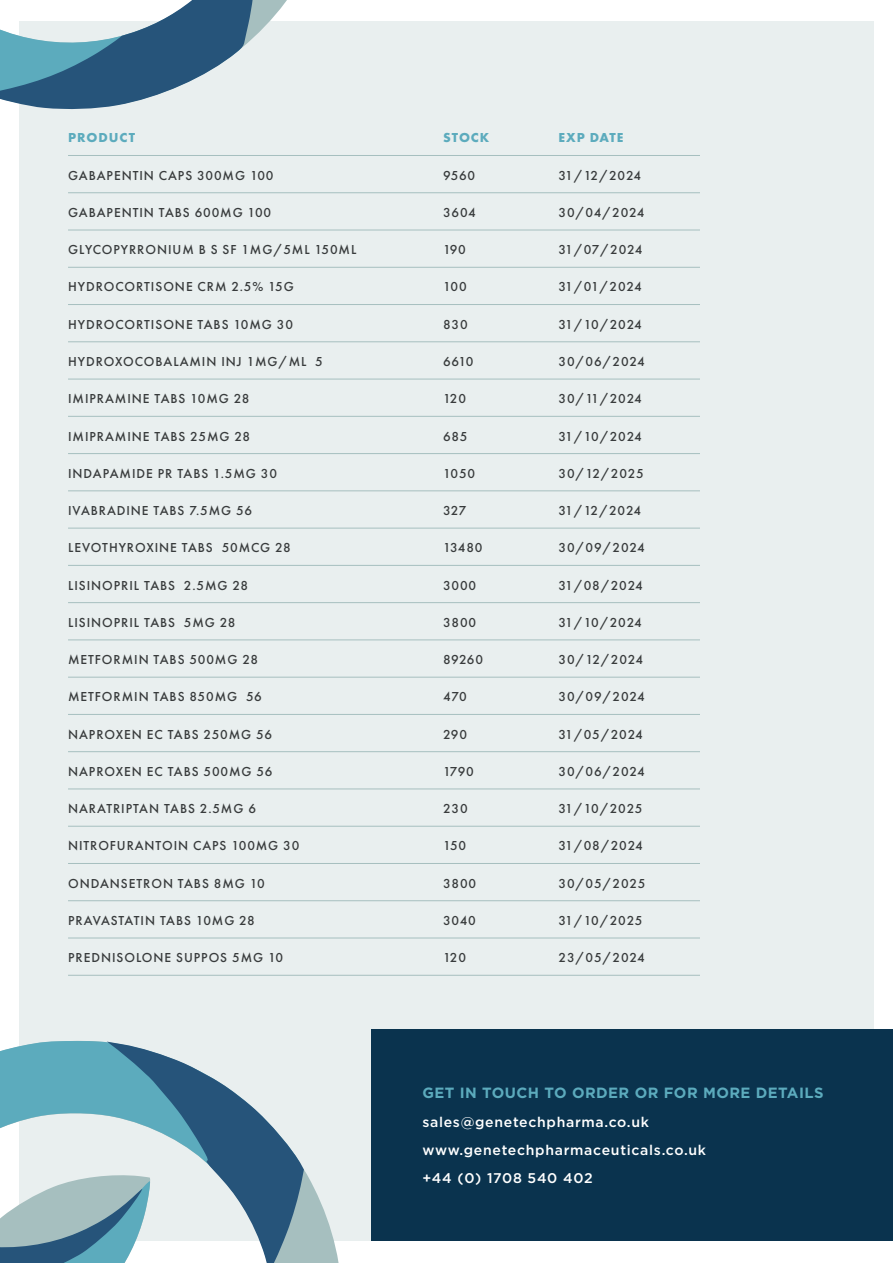
<style>
.page{position:relative;width:893px;height:1263px;background:#fff}
.page>*{position:absolute;margin:0;border:0;box-sizing:border-box;transform-origin:0 0}
.t1{font:700 14.85px "Gotham";letter-spacing:.03em;color:#5cabbd}
.t2{font:500 14.1px "Gotham";letter-spacing:.05em;color:#fff}
.t3{font:500 13.5px "Futura PT";letter-spacing:.065em;color:#383b3c}
.t4{font:700 13.5px "Futura PT";letter-spacing:.07em;color:#5cabbd}
</style>
<div class="page">
<div style="left:19px;top:22px;width:855px;height:1219px;background:#e9efef"></div>
<hr style="left:68px;top:155px;width:757px;height:1px;background:#a6bfbf">
<hr style="left:68px;top:192px;width:757px;height:1px;background:#a6bfbf">
<hr style="left:68px;top:230px;width:757px;height:1px;background:#a6bfbf">
<hr style="left:68px;top:267px;width:757px;height:1px;background:#a6bfbf">
<hr style="left:68px;top:304px;width:757px;height:1px;background:#a6bfbf">
<hr style="left:68px;top:341px;width:757px;height:1px;background:#a6bfbf">
<hr style="left:68px;top:379px;width:757px;height:1px;background:#a6bfbf">
<hr style="left:68px;top:416px;width:757px;height:1px;background:#a6bfbf">
<hr style="left:68px;top:453px;width:757px;height:1px;background:#a6bfbf">
<hr style="left:68px;top:490px;width:757px;height:1px;background:#a6bfbf">
<hr style="left:68px;top:528px;width:757px;height:1px;background:#a6bfbf">
<hr style="left:68px;top:565px;width:757px;height:1px;background:#a6bfbf">
<hr style="left:68px;top:602px;width:757px;height:1px;background:#a6bfbf">
<hr style="left:68px;top:640px;width:757px;height:1px;background:#a6bfbf">
<hr style="left:68px;top:677px;width:757px;height:1px;background:#a6bfbf">
<hr style="left:68px;top:714px;width:757px;height:1px;background:#a6bfbf">
<hr style="left:68px;top:751px;width:757px;height:1px;background:#a6bfbf">
<hr style="left:68px;top:789px;width:757px;height:1px;background:#a6bfbf">
<hr style="left:68px;top:826px;width:757px;height:1px;background:#a6bfbf">
<hr style="left:68px;top:863px;width:757px;height:1px;background:#a6bfbf">
<hr style="left:68px;top:900px;width:757px;height:1px;background:#a6bfbf">
<hr style="left:68px;top:938px;width:757px;height:1px;background:#a6bfbf">
<hr style="left:68px;top:975px;width:757px;height:1px;background:#a6bfbf">
<div style="left:371px;top:1030px;width:522px;height:211px;background:#0a334e"></div>
<svg style="left:304px;top:1170px;width:35px;height:93px;fill:#a6bfbf"></svg>
<svg style="left:0;top:1041px;width:304px;height:222px"></svg>
<svg style="left:0;top:0;width:344px;height:110px"></svg>
<div style="left:701px;top:86px;width:162px;height:907px;background:#e9efef"></div>
<p class="t4" style="left:68px;top:129px;width:69px">PRODUCT</p>
<p class="t4" style="left:443px;top:129px;width:48px">STOCK</p>
<p class="t4" style="left:559px;top:129px;width:66px">EXP DATE</p>
<p class="t3" style="left:68px;top:167px;width:207px">GABAPENTIN CAPS 300MG 100</p>
<p class="t3" style="left:443px;top:167px;width:34px">9560</p>
<p class="t3" style="left:559px;top:167px;width:84px">31/12/2024</p>
<p class="t3" style="left:68px;top:204px;width:205px">GABAPENTIN TABS 600MG 100</p>
<p class="t3" style="left:443px;top:204px;width:34px">3604</p>
<p class="t3" style="left:559px;top:204px;width:87px">30/04/2024</p>
<p class="t3" style="left:68px;top:242px;width:290px">GLYCOPYRRONIUM B S SF 1MG/5ML 150ML</p>
<p class="t3" style="left:443px;top:242px;width:24px">190</p>
<p class="t3" style="left:559px;top:242px;width:85px">31/07/2024</p>
<p class="t3" style="left:68px;top:279px;width:227px">HYDROCORTISONE CRM 2.5% 15G</p>
<p class="t3" style="left:443px;top:279px;width:25px">100</p>
<p class="t3" style="left:559px;top:279px;width:85px">31/01/2024</p>
<p class="t3" style="left:68px;top:316px;width:226px">HYDROCORTISONE TABS 10MG 30</p>
<p class="t3" style="left:443px;top:316px;width:26px">830</p>
<p class="t3" style="left:559px;top:316px;width:85px">31/10/2024</p>
<p class="t3" style="left:68px;top:353px;width:256px">HYDROXOCOBALAMIN INJ 1MG/ML 5</p>
<p class="t3" style="left:443px;top:353px;width:32px">6610</p>
<p class="t3" style="left:559px;top:353px;width:88px">30/06/2024</p>
<p class="t3" style="left:68px;top:391px;width:183px">IMIPRAMINE TABS 10MG 28</p>
<p class="t3" style="left:443px;top:391px;width:24px">120</p>
<p class="t3" style="left:559px;top:391px;width:85px">30/11/2024</p>
<p class="t3" style="left:68px;top:428px;width:183px">IMIPRAMINE TABS 25MG 28</p>
<p class="t3" style="left:443px;top:428px;width:26px">685</p>
<p class="t3" style="left:559px;top:428px;width:85px">31/10/2024</p>
<p class="t3" style="left:68px;top:465px;width:210px">INDAPAMIDE PR TABS 1.5MG 30</p>
<p class="t3" style="left:443px;top:465px;width:34px">1050</p>
<p class="t3" style="left:559px;top:465px;width:87px">30/12/2025</p>
<p class="t3" style="left:68px;top:502px;width:185px">IVABRADINE TABS 7.5MG 56</p>
<p class="t3" style="left:443px;top:502px;width:25px">327</p>
<p class="t3" style="left:559px;top:502px;width:84px">31/12/2024</p>
<p class="t3" style="left:68px;top:540px;width:224px">LEVOTHYROXINE TABS 50MCG 28</p>
<p class="t3" style="left:443px;top:540px;width:41px">13480</p>
<p class="t3" style="left:559px;top:540px;width:88px">30/09/2024</p>
<p class="t3" style="left:68px;top:577px;width:181px">LISINOPRIL TABS 2.5MG 28</p>
<p class="t3" style="left:443px;top:577px;width:35px">3000</p>
<p class="t3" style="left:559px;top:577px;width:86px">31/08/2024</p>
<p class="t3" style="left:68px;top:614px;width:169px">LISINOPRIL TABS 5MG 28</p>
<p class="t3" style="left:443px;top:614px;width:35px">3800</p>
<p class="t3" style="left:559px;top:614px;width:85px">31/10/2024</p>
<p class="t3" style="left:68px;top:651px;width:191px">METFORMIN TABS 500MG 28</p>
<p class="t3" style="left:443px;top:651px;width:42px">89260</p>
<p class="t3" style="left:559px;top:651px;width:86px">30/12/2024</p>
<p class="t3" style="left:68px;top:689px;width:195px">METFORMIN TABS 850MG 56</p>
<p class="t3" style="left:443px;top:689px;width:25px">470</p>
<p class="t3" style="left:559px;top:689px;width:88px">30/09/2024</p>
<p class="t3" style="left:68px;top:726px;width:205px">NAPROXEN EC TABS 250MG 56</p>
<p class="t3" style="left:443px;top:726px;width:25px">290</p>
<p class="t3" style="left:559px;top:726px;width:86px">31/05/2024</p>
<p class="t3" style="left:68px;top:763px;width:206px">NAPROXEN EC TABS 500MG 56</p>
<p class="t3" style="left:443px;top:763px;width:32px">1790</p>
<p class="t3" style="left:559px;top:763px;width:88px">30/06/2024</p>
<p class="t3" style="left:68px;top:800px;width:189px">NARATRIPTAN TABS 2.5MG 6</p>
<p class="t3" style="left:443px;top:800px;width:26px">230</p>
<p class="t3" style="left:559px;top:800px;width:85px">31/10/2025</p>
<p class="t3" style="left:68px;top:838px;width:233px">NITROFURANTOIN CAPS 100MG 30</p>
<p class="t3" style="left:443px;top:838px;width:25px">150</p>
<p class="t3" style="left:559px;top:838px;width:86px">31/08/2024</p>
<p class="t3" style="left:68px;top:875px;width:198px">ONDANSETRON TABS 8MG 10</p>
<p class="t3" style="left:443px;top:875px;width:35px">3800</p>
<p class="t3" style="left:559px;top:875px;width:88px">30/05/2025</p>
<p class="t3" style="left:68px;top:912px;width:188px">PRAVASTATIN TABS 10MG 28</p>
<p class="t3" style="left:443px;top:912px;width:34px">3040</p>
<p class="t3" style="left:559px;top:912px;width:85px">31/10/2025</p>
<p class="t3" style="left:68px;top:949px;width:217px">PREDNISOLONE SUPPOS 5MG 10</p>
<p class="t3" style="left:443px;top:949px;width:24px">120</p>
<p class="t3" style="left:559px;top:949px;width:88px">23/05/2024</p>
<p class="t1" style="left:422px;top:1084px;width:403px">GET IN TOUCH TO ORDER OR FOR MORE DETAILS</p>
<p class="t2" style="left:422px;top:1112px;width:228px">sales@genetechpharma.co.uk</p>
<p class="t2" style="left:422px;top:1140px;width:285px">www.genetechpharmaceuticals.co.uk</p>
<p class="t2" style="left:422px;top:1168px;width:172px">+44 (0) 1708 540 402</p>
</div>
